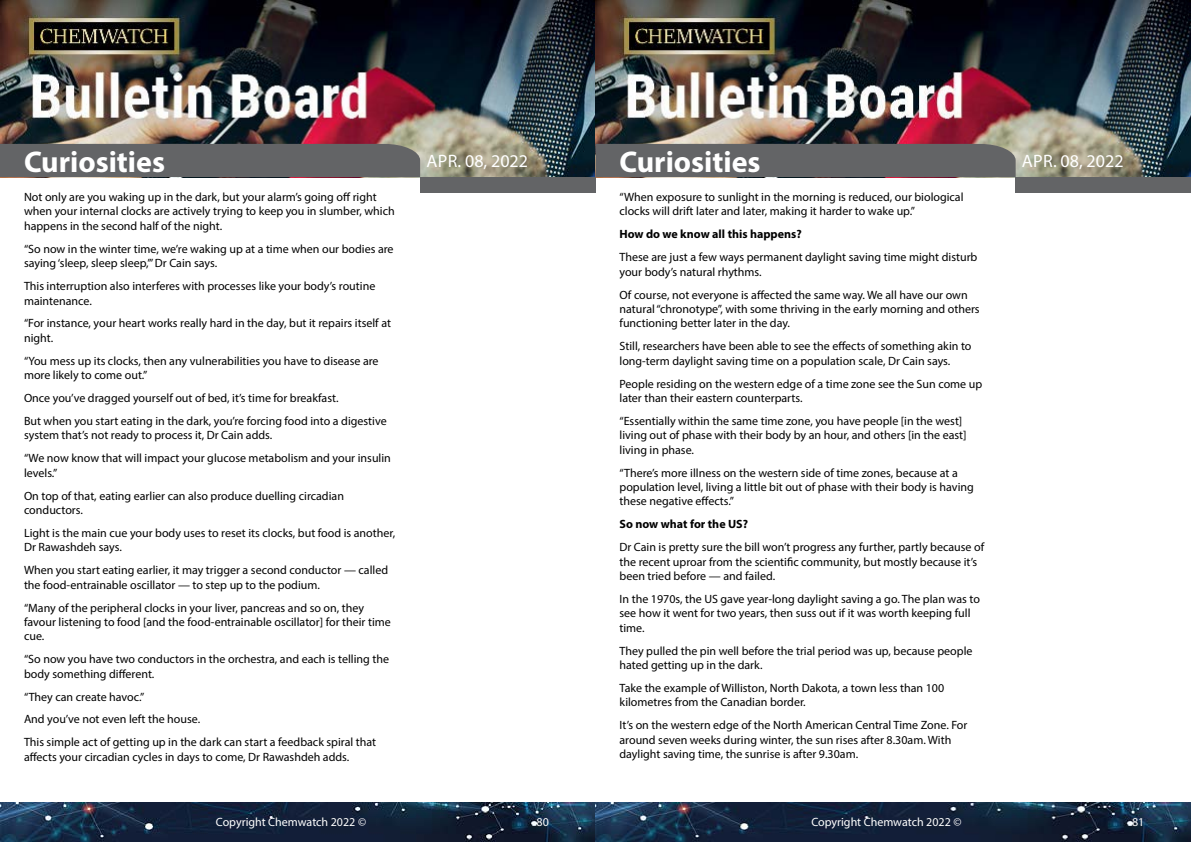
<style>
.page{position:relative;width:1191px;height:842px;background:#fff}
.page>*{position:absolute;margin:0;border:0;box-sizing:border-box;transform-origin:0 0}
.t1{font:700 30px "Myriad Pro";color:#fff}
.t2{font:18px "Myriad Pro";color:#fff}
.t3{font:12px/14.4px "Myriad Pro";color:#000}
.t4{font:12px "Myriad Pro";color:#fff}
.t5{font:700 12px "Myriad Pro";color:#000}
</style>
<div class="page">
<img style="left:0;top:0;width:1191px;height:177px">
<div style="left:420px;top:177px;width:175px;height:15px;background:#636466"></div>
<div style="left:1015px;top:177px;width:176px;height:15px;background:#636466"></div>
<div style="left:0;top:144px;width:420px;height:33px;background:#636466"></div>
<div style="left:595px;top:144px;width:420px;height:33px;background:#636466"></div>
<img style="left:0;top:802px;width:1191px;height:40px">
<h1 class="t1" style="left:24px;top:142px;width:142px">Curiosities</h1>
<h2 class="t2" style="left:426px;top:149px;width:103px">Apr. 08, 2022</h2>
<h1 class="t1" style="left:619px;top:142px;width:142px">Curiosities</h1>
<h2 class="t2" style="left:1022px;top:149px;width:103px">Apr. 08, 2022</h2>
<p class="t3" style="left:619px;top:190px;width:345px">“When exposure to sunlight in the morning is reduced, our biological clocks will drift later and later, making it harder to wake up.”</p>
<p class="t5" style="left:619px;top:226px;width:184px">How do we know all this happens?</p>
<p class="t3" style="left:619px;top:250px;width:359px">These are just a few ways permanent daylight saving time might disturb your body’s natural rhythms.</p>
<p class="t3" style="left:619px;top:287px;width:362px">Of course, not everyone is affected the same way. We all have our own natural “chronotype”, with some thriving in the early morning and others functioning better later in the day.</p>
<p class="t3" style="left:619px;top:339px;width:353px">Still, researchers have been able to see the effects of something akin to long-term daylight saving time on a population scale, Dr Cain says.</p>
<p class="t3" style="left:619px;top:376px;width:364px">People residing on the western edge of a time zone see the Sun come up later than their eastern counterparts.</p>
<p class="t3" style="left:619px;top:413px;width:349px">“Essentially within the same time zone, you have people [in the west] living out of phase with their body by an hour, and others [in the east] living in phase.</p>
<p class="t3" style="left:619px;top:465px;width:356px">“There’s more illness on the western side of time zones, because at a population level, living a little bit out of phase with their body is having these negative effects.”</p>
<p class="t5" style="left:619px;top:516px;width:130px">So now what for the US?</p>
<p class="t3" style="left:619px;top:540px;width:366px">Dr Cain is pretty sure the bill won’t progress any further, partly because of the recent uproar from the scientific community, but mostly because it’s been tried before — and failed.</p>
<p class="t3" style="left:619px;top:591px;width:362px">In the 1970s, the US gave year-long daylight saving a go. The plan was to see how it went for two years, then suss out if it was worth keeping full time.</p>
<p class="t3" style="left:619px;top:643px;width:354px">They pulled the pin well before the trial period was up, because people hated getting up in the dark.</p>
<p class="t3" style="left:619px;top:680px;width:326px">Take the example of Williston, North Dakota, a town less than 100 kilometres from the Canadian border.</p>
<p class="t3" style="left:619px;top:718px;width:349px">It’s on the western edge of the North American Central Time Zone. For around seven weeks during winter, the sun rises after 8.30am. With daylight saving time, the sunrise is after 9.30am.</p>
<p class="t3" style="left:24px;top:190px;width:372px">Not only are you waking up in the dark, but your alarm’s going off right when your internal clocks are actively trying to keep you in slumber, which happens in the second half of the night.</p>
<p class="t3" style="left:24px;top:241px;width:371px">“So now in the winter time, we’re waking up at a time when our bodies are saying ‘sleep, sleep sleep,’” Dr Cain says.</p>
<p class="t3" style="left:24px;top:279px;width:353px">This interruption also interferes with processes like your body’s routine maintenance.</p>
<p class="t3" style="left:24px;top:316px;width:368px">“For instance, your heart works really hard in the day, but it repairs itself at night.</p>
<p class="t3" style="left:24px;top:353px;width:356px">“You mess up its clocks, then any vulnerabilities you have to disease are more likely to come out.”</p>
<p class="t3" style="left:24px;top:386px;width:364px;line-height:22.9px">Once you’ve dragged yourself out of bed, it’s time for breakfast.<br>But when you start eating in the dark, you’re forcing food into a digestive</p>
<p class="t3" style="left:24px;top:424px;width:368px;line-height:22.9px">system that’s not ready to process it, Dr Cain adds.<br>“We now know that will impact your glucose metabolism and your insulin</p>
<p class="t3" style="left:24px;top:461px;width:321px;line-height:22.9px">levels.”<br>On top of that, eating earlier can also produce duelling circadian</p>
<p class="t3" style="left:24px;top:498px;width:373px;line-height:22.9px">conductors.<br>Light is the main cue your body uses to reset its clocks, but food is another,</p>
<p class="t3" style="left:24px;top:536px;width:366px;line-height:22.9px">Dr Rawashdeh says.<br>When you start eating earlier, it may trigger a second conductor — called</p>
<p class="t3" style="left:24px;top:573px;width:342px;line-height:22.9px">the food-entrainable oscillator — to step up to the podium.<br>“Many of the peripheral clocks in your liver, pancreas and so on, they</p>
<p class="t3" style="left:24px;top:614px;width:368px">favour listening to food [and the food-entrainable oscillator] for their time cue.</p>
<p class="t3" style="left:24px;top:652px;width:367px">“So now you have two conductors in the orchestra, and each is telling the body something different.</p>
<p class="t3" style="left:24px;top:685px;width:354px;line-height:22.9px">“They can create havoc.”<br>And you’ve not even left the house.<br>This simple act of getting up in the dark can start a feedback spiral that</p>
<p class="t3" style="left:24px;top:749px;width:327px">affects your circadian cycles in days to come, Dr Rawashdeh adds.</p>
<p class="t4" style="left:216px;top:815px;width:152px">Copyright Chemwatch 2022 ©</p>
<p class="t4" style="left:536px;top:815px;width:14px">80</p>
<p class="t4" style="left:811px;top:815px;width:152px">Copyright Chemwatch 2022 ©</p>
<p class="t4" style="left:1132px;top:815px;width:14px">81</p>
</div>
